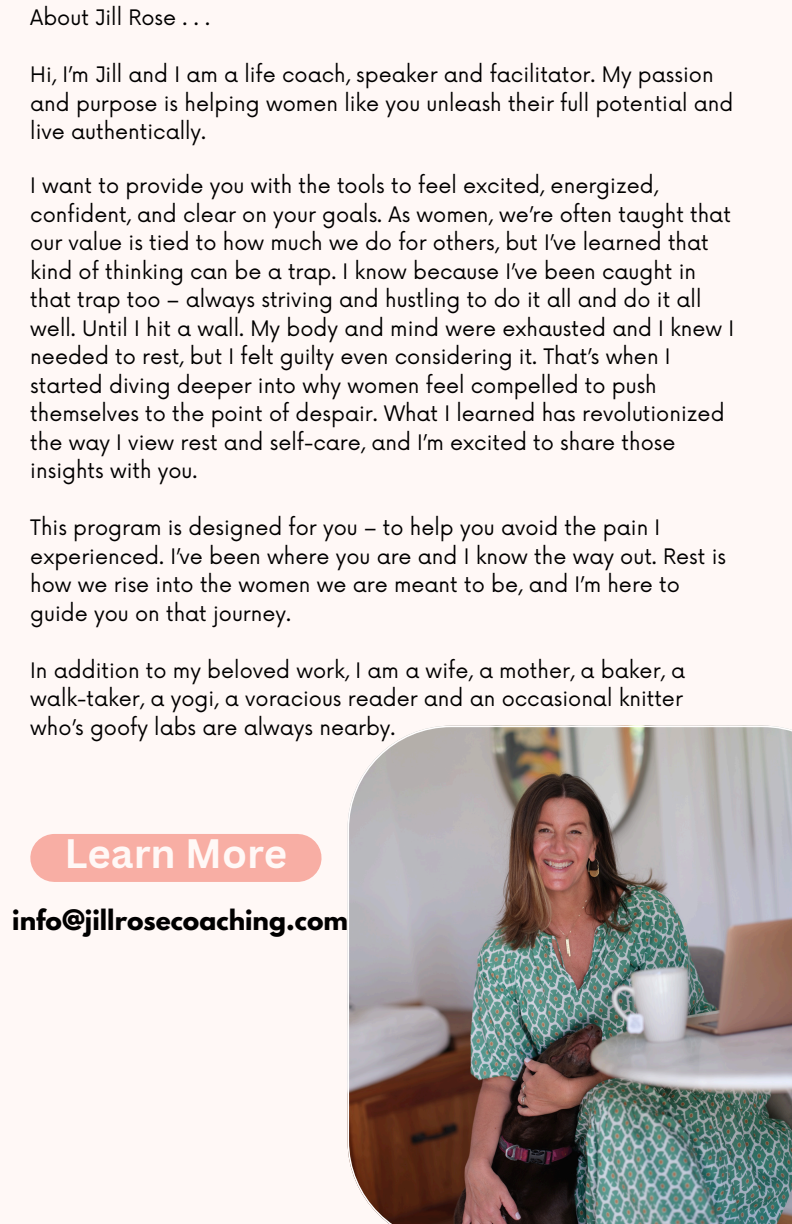
<style>
.page{position:relative;width:792px;height:1224px;background:#fff8f6}
.page>*{position:absolute;margin:0;border:0;box-sizing:border-box;transform-origin:0 0}
.t1{font:700 40px "Canva Sans";color:#fff8f6}
.t2{font:700 25px "League Spartan";color:#000}
.t3{font:20.8px/28.4px "Now";color:#000}
</style>
<div class="page">
<div style="left:54px;top:834px;width:244px;height:48px;background:#f8aea4"></div>
<img style="left:348px;top:726px;width:444px;height:498px">
<p class="t3" style="left:30px;top:5px;width:181px">About Jill Rose . . .</p>
<p class="t3" style="left:30px;top:62px;width:704px">Hi, I’m Jill and I am a life coach, speaker and facilitator. My passion and purpose is helping women like you unleash their full potential and live authentically.</p>
<p class="t3" style="left:30px;top:173px;width:705px">I want to provide you with the tools to feel excited, energized, confident, and clear on your goals. As women, we’re often taught that our value is tied to how much we do for others, but I’ve learned that kind of thinking can be a trap. I know because I’ve been caught in that trap too – always striving and hustling to do it all and do it all well. Until I hit a wall. My body and mind were exhausted and I knew I needed to rest, but I felt guilty even considering it. That’s when I started diving deeper into why women feel compelled to push themselves to the point of despair. What I learned has revolutionized the way I view rest and self-care, and I’m excited to share those insights with you.</p>
<p class="t3" style="left:30px;top:515px;width:697px">This program is designed for you – to help you avoid the pain I experienced. I’ve been where you are and I know the way out. Rest is how we rise into the women we are meant to be, and I’m here to guide you on that journey.</p>
<p class="t3" style="left:30px;top:657px;width:656px;text-align:justify">In addition to my beloved work, I am a wife, a mother, a baker, a walk-taker, a yogi, a voracious reader and an occasional knitter who’s goofy labs are always nearby.</p>
<p class="t1" style="left:64px;top:825px;width:224px">Learn More</p>
<h1 class="t2" style="left:12px;top:907px;width:337px">info@jillrosecoaching.com</h1>
</div>
